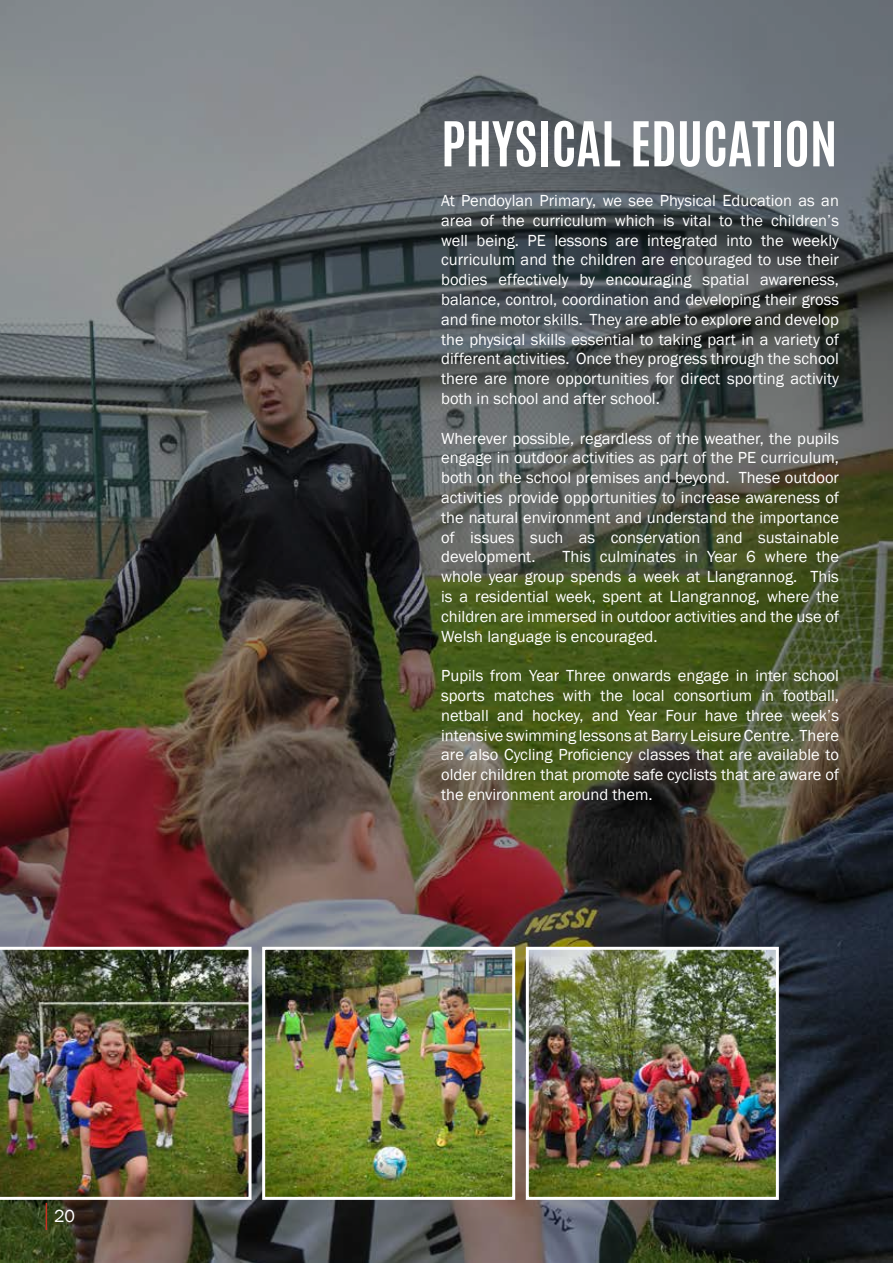
<style>
.page{position:relative;width:893px;height:1263px;background:#fff}
.page>*{position:absolute;margin:0;border:0;box-sizing:border-box;transform-origin:0 0}
.t1{font:700 52.5px "Antonio";color:#fff}
.t2{font:18px "Franklin Gothic";color:#fff}
.t3{font:16.5px/19.8px "Franklin Gothic";color:#fff;text-align:justify}
</style>
<div class="page">
<img style="left:0;top:0;width:893px;height:1263px">
<img style="left:0;top:947px;width:252px;height:253px">
<img style="left:266px;top:951px;width:245px;height:245px">
<div style="left:262px;top:947px;width:253px;height:253px;border:3px solid #fff"></div>
<img style="left:530px;top:951px;width:245px;height:245px">
<div style="left:526px;top:947px;width:253px;height:253px;border:3px solid #fff"></div>
<svg style="left:46px;top:1203px;width:1px;height:27px"></svg>
<p class="t2" style="left:54px;top:1204px;width:23px">20</p>
<h1 class="t1" style="left:441px;top:104px;width:398px">PHYSICAL EDUCATION</h1>
<p class="t3" style="left:441px;top:191px;width:399px">At Pendoylan Primary, we see Physical Education as an area of the curriculum which is vital to the children’s well being. PE lessons are integrated into the weekly curriculum and the children are encouraged to use their bodies effectively by encouraging spatial awareness, balance, control, coordination and developing their gross and fine motor skills. They are able to explore and develop the physical skills essential to taking part in a variety of different activities. Once they progress through the school there are more opportunities for direct sporting activity both in school and after school.</p>
<p class="t3" style="left:441px;top:428px;width:399px">Wherever possible, regardless of the weather, the pupils engage in outdoor activities as part of the PE curriculum, both on the school premises and beyond. These outdoor activities provide opportunities to increase awareness of the natural environment and understand the importance of issues such as conservation and sustainable development.</p>
<p class="t3" style="left:441px;top:547px;width:399px;text-indent:121px">This culminates in Year 6 where the whole year group spends a week at Llangrannog. This is a residential week, spent at Llangrannog, where the children are immersed in outdoor activities and the use of Welsh language is encouraged.</p>
<p class="t3" style="left:441px;top:666px;width:399px">Pupils from Year Three onwards engage in inter school sports matches with the local consortium in football, netball and hockey, and Year Four have three week’s intensive swimming lessons at Barry Leisure Centre. There are also Cycling Proficiency classes that are available to older children that promote safe cyclists that are aware of the environment around them.</p>
</div>
